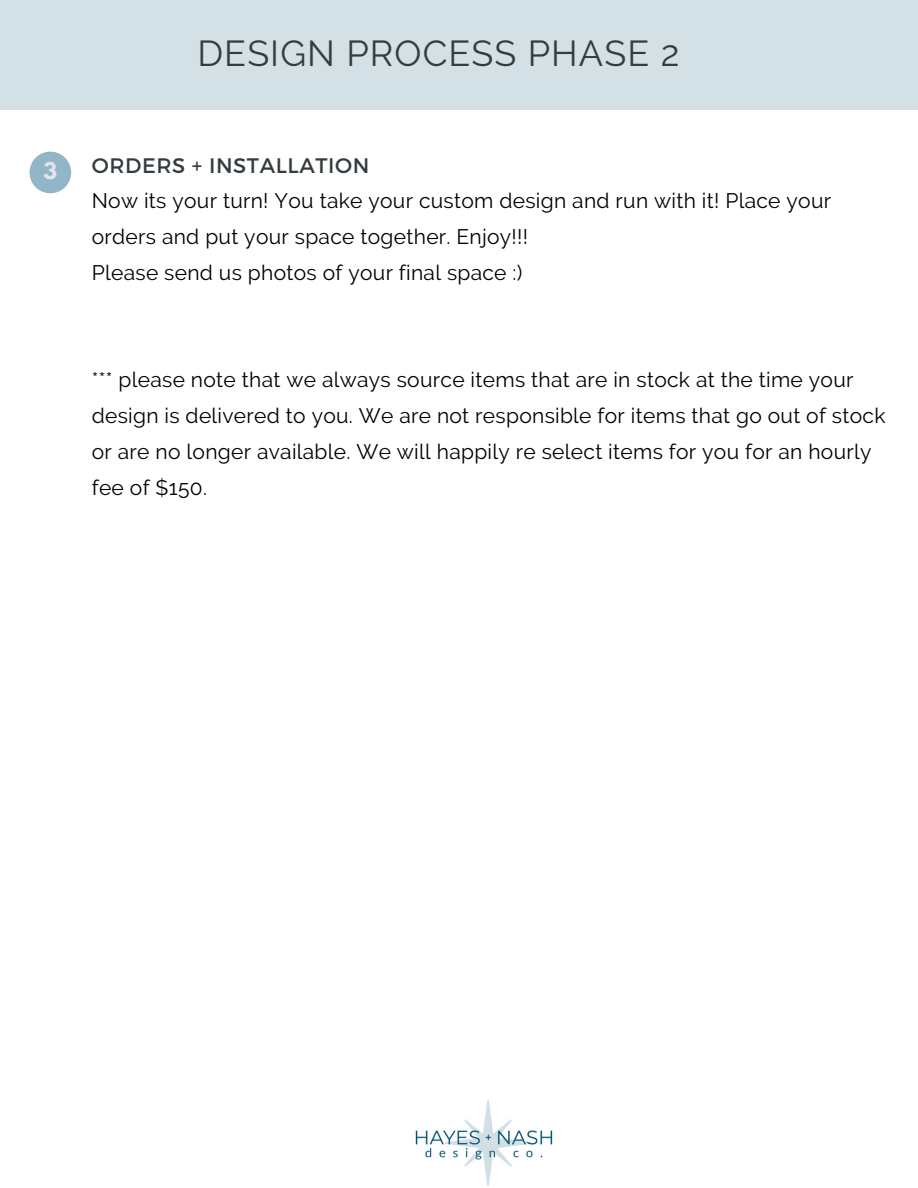
<style>
.page{position:relative;width:918px;height:1188px;background:#fff}
.page>*{position:absolute;margin:0;border:0;box-sizing:border-box;transform-origin:0 0}
.t1{font:36px "Raleway";letter-spacing:.03em;color:#353c3f}
.t2{font:21px/35.8px "Raleway";letter-spacing:.015em;color:#000}
.t3{font:21px "Montserrat";letter-spacing:.03em;color:#353c3f}
.t4{font:700 20.55px "League Spartan";color:#e5e5e6}
</style>
<div class="page">
<div style="left:0;top:0;width:918px;height:110px;background:#d3e1e7"></div>
<svg style="left:30px;top:152px;width:41px;height:41px"></svg>
<img style="left:415px;top:1100px;width:138px;height:86px">
<h1 class="t1" style="left:197px;top:33px;width:483px">DESIGN PROCESS PHASE 2</h1>
<p class="t4" style="left:43px;top:160px;width:15px">3</p>
<p class="t3" style="left:92px;top:151px;width:279px">ORDERS + INSTALLATION</p>
<p class="t2" style="left:92px;top:182px;width:741px">Now its your turn! You take your custom design and run with it! Place your orders and put your space together. Enjoy!!!<br>Please send us photos of your final space :)</p>
<p class="t2" style="left:92px;top:362px;width:795px">*** please note that we always source items that are in stock at the time your design is delivered to you. We are not responsible for items that go out of stock or are no longer available. We will happily re select items for you for an hourly fee of $150.</p>
</div>
